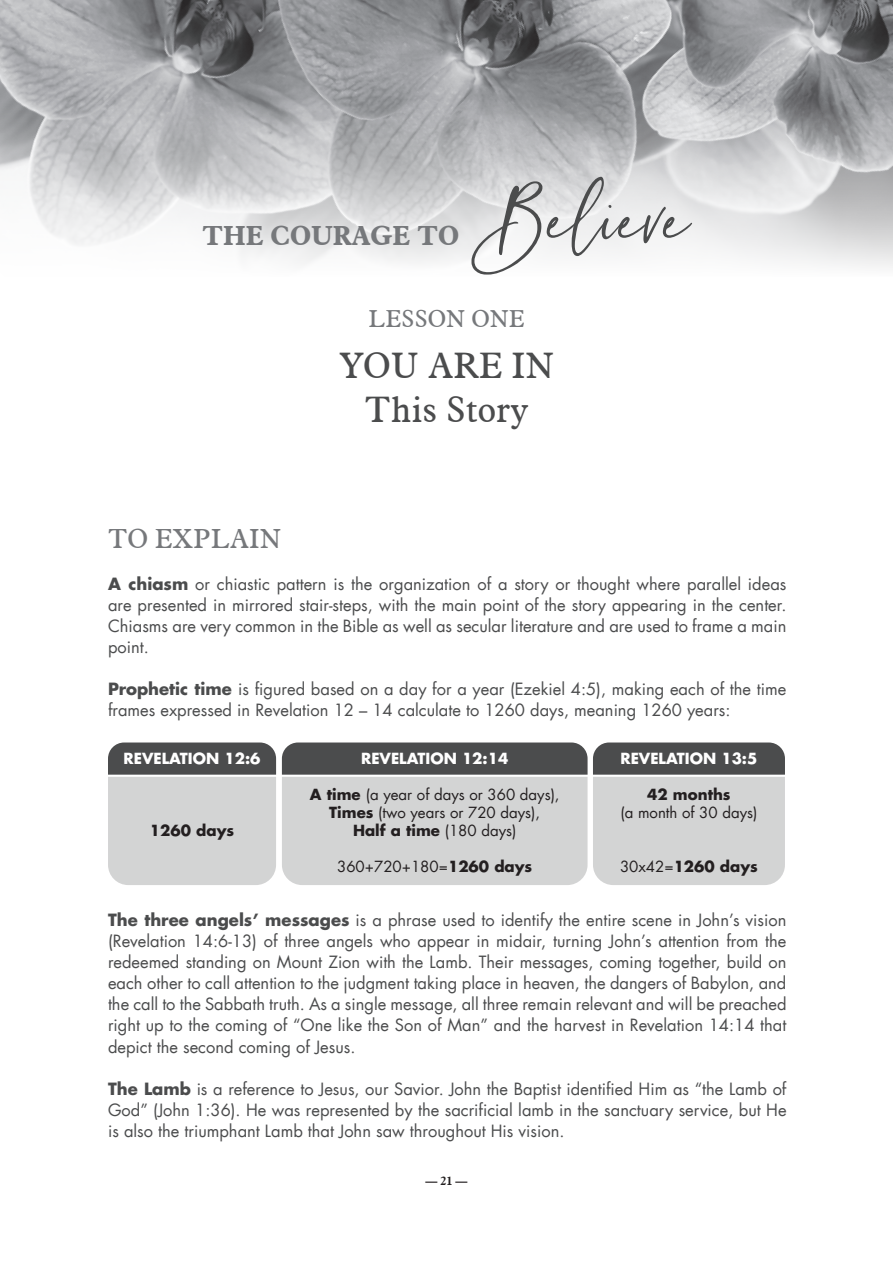
<style>
.page{position:relative;width:893px;height:1263px;background:#fff}
.page>*{position:absolute;margin:0;border:0;box-sizing:border-box;transform-origin:0 0}
.t1{font:75px "Sinthya";color:#4b4c4d}
.t2{font:36px/43.2px "Aldine 721 BT";color:#4b4c4d;text-align:center}
.t3{font:700 27px "Aldine 721 BT";color:#76787b}
.t4{font:27px "Aldine 721 BT";color:#76787b}
.t5{font:24px "Aldine 721 BT";color:#76787b}
.t6{font:16.5px/21px "Futura LT";color:#4b4c4d;text-align:justify}
.t7{font:15px "Futura LT";color:#231f20}
.t8{font:700 15px "Futura LT";color:#231f20}
.t9{font:700 15px "Futura LT";color:#fff}
.t10{font:700 12px "Aldine 721 BT";color:#231f20}
.s1{font-weight:700}
.s2{font-weight:400}
</style>
<div class="page">
<img style="left:0;top:0;width:893px;height:268px">
<svg style="left:108px;top:742px;width:168px;height:143px;background:#b6b7b7"></svg>
<svg style="left:282px;top:742px;width:503px;height:143px;background:#b6b7b8"></svg>
<p class="t3" style="left:202px;top:219px;width:258px">THE COURAGE TO</p>
<p class="t1" style="left:473px;top:176px;width:219px">Believe</p>
<p class="t5" style="left:368px;top:304px;width:158px">LESSON ONE</p>
<p class="t2" style="left:339px;top:344px;width:217px">YOU ARE IN<br>This Story</p>
<p class="t4" style="left:108px;top:522px;width:175px">TO EXPLAIN</p>
<p class="t6" style="left:108px;top:574px;width:680px"><span class="s1">A chiasm</span> or chiastic pattern is the organization of a story or thought where parallel ideas are presented in mirrored stair-steps, with the main point of the story appearing in the center.<br>Chiasms are very common in the Bible as well as secular literature and are used to frame a main point.</p>
<p class="t6" style="left:108px;top:679px;width:680px"><span class="s1">Prophetic time</span> is figured based on a day for a year (Ezekiel 4:5), making each of the time frames expressed in Revelation 12 – 14 calculate to 1260 days, meaning 1260 years:</p>
<p class="t9" style="left:124px;top:749px;width:138px">REVELATION 12:6</p>
<p class="t8" style="left:150px;top:821px;width:86px">1260 days</p>
<p class="t9" style="left:361px;top:749px;width:149px">REVELATION 12:14</p>
<p class="t7" style="left:310px;top:785px;width:251px"><span class="s1">A time</span> (a year of days or 360 days),</p>
<p class="t7" style="left:329px;top:803px;width:212px"><span class="s1">Times</span> (two years or 720 days),</p>
<p class="t8" style="left:353px;top:821px;width:165px">Half a time <span class="s2">(180 days)</span></p>
<p class="t7" style="left:337px;top:857px;width:197px">360+720+180=<span class="s1">1260 days</span></p>
<p class="t9" style="left:620px;top:749px;width:138px">REVELATION 13:5</p>
<p class="t8" style="left:647px;top:785px;width:85px">42 months</p>
<p class="t7" style="left:620px;top:803px;width:138px">(a month of 30 days)</p>
<p class="t8" style="left:620px;top:857px;width:139px"><span class="s2">30x42=</span>1260 days</p>
<p class="t6" style="left:108px;top:910px;width:680px"><span class="s1">The three angels’ messages</span> is a phrase used to identify the entire scene in John’s vision (Revelation 14:6-13) of three angels who appear in midair, turning John’s attention from the redeemed standing on Mount Zion with the Lamb. Their messages, coming together, build on each other to call attention to the judgment taking place in heaven, the dangers of Babylon, and the call to the Sabbath truth. As a single message, all three remain relevant and will be preached right up to the coming of “One like the Son of Man” and the harvest in Revelation 14:14 that depict the second coming of Jesus.</p>
<p class="t6" style="left:108px;top:1078px;width:680px"><span class="s1">The Lamb</span> is a reference to Jesus, our Savior. John the Baptist identified Him as “the Lamb of God” (John 1:36). He was represented by the sacrificial lamb in the sanctuary service, but He is also the triumphant Lamb that John saw throughout His vision.</p>
<p class="t10" style="left:425px;top:1174px;width:43px">— 21 —</p>
</div>
